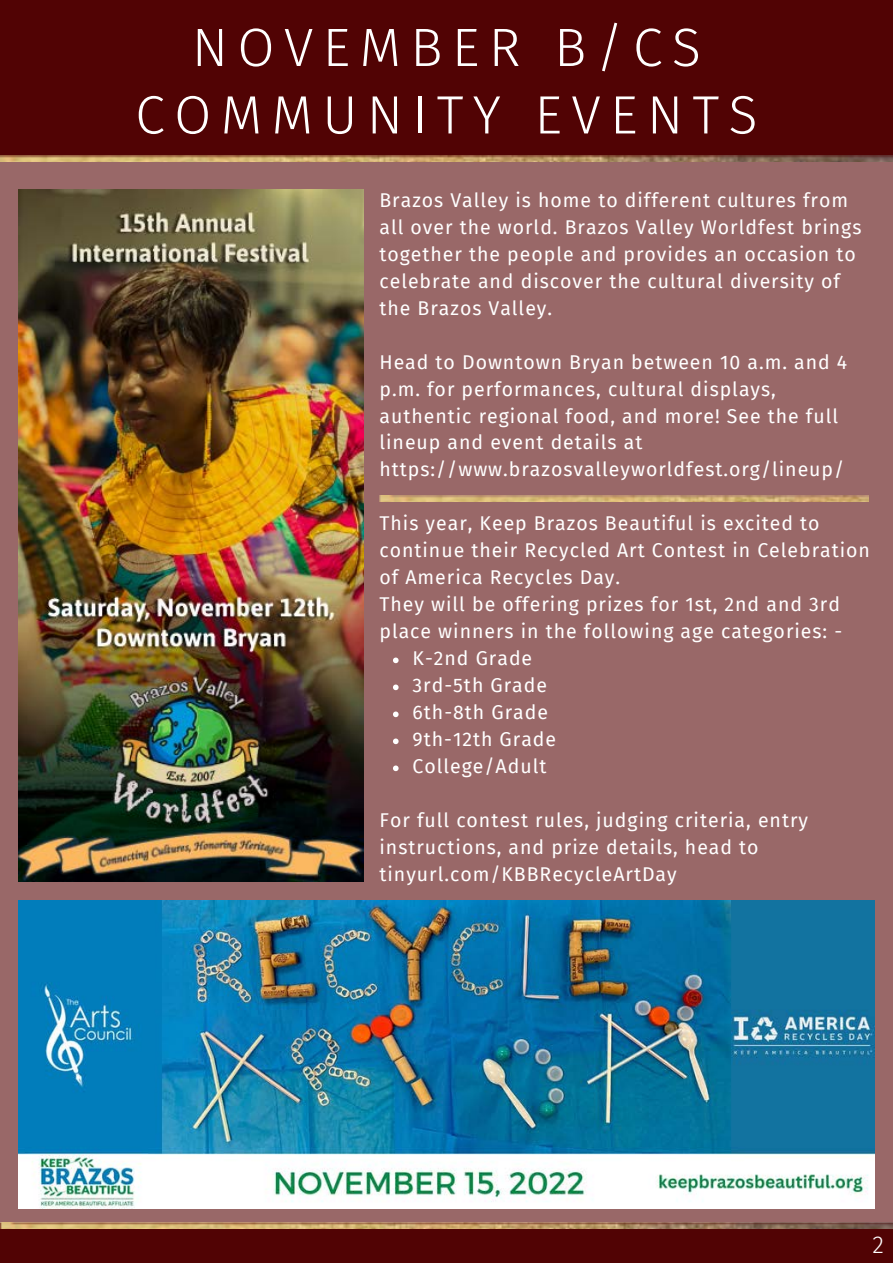
<style>
.page{position:relative;width:893px;height:1264px;background:#fff}
.page>*{position:absolute;margin:0;border:0;box-sizing:border-box;transform-origin:0 0}
.t1{font:300 54px/67.5px "Fira Sans";letter-spacing:.17em;color:#fff;text-align:center}
.t2{font:300 24px "Fira Sans";color:#fff}
.t3{font:19.5px/27px "Fira Sans";letter-spacing:.05em;color:#fff}
</style>
<div class="page">
<div style="left:0;top:0;width:892px;height:1262px;background:#510304"></div>
<div style="left:0;top:161px;width:892px;height:1061px;background:#996868"></div>
<img style="left:0;top:1222px;width:892px;height:6px">
<img style="left:18px;top:190px;width:345px;height:691px">
<img style="left:18px;top:900px;width:856px;height:308px">
<svg style="left:393px;top:657px;width:5px;height:6px"></svg>
<svg style="left:393px;top:684px;width:5px;height:6px"></svg>
<svg style="left:393px;top:711px;width:5px;height:6px"></svg>
<svg style="left:393px;top:738px;width:5px;height:6px"></svg>
<svg style="left:393px;top:765px;width:5px;height:6px"></svg>
<img style="left:379px;top:496px;width:489px;height:5px">
<img style="left:0;top:156px;width:892px;height:5px">
<h1 class="t1" style="left:135px;top:14px;width:623px">NOVEMBER B/CS<br>COMMUNITY EVENTS</h1>
<p class="t3" style="left:379px;top:186px;width:483px">Brazos Valley is home to different cultures from all over the world. Brazos Valley Worldfest brings together the people and provides an occasion to celebrate and discover the cultural diversity of the Brazos Valley.</p>
<p class="t3" style="left:379px;top:348px;width:469px">Head to Downtown Bryan between 10 a.m. and 4 p.m. for performances, cultural displays, authentic regional food, and more! See the full lineup and event details at https://www.brazosvalleyworldfest.org/lineup/</p>
<p class="t3" style="left:379px;top:510px;width:492px">This year, Keep Brazos Beautiful is excited to continue their Recycled Art Contest in Celebration of America Recycles Day.<br>They will be offering prizes for 1st, 2nd and 3rd place winners in the following age categories: -</p>
<p class="t3" style="left:412px;top:645px;width:145px">K-2nd Grade<br>3rd-5th Grade<br>6th-8th Grade<br>9th-12th Grade<br>College/Adult</p>
<p class="t3" style="left:379px;top:807px;width:430px">For full contest rules, judging criteria, entry instructions, and prize details, head to tinyurl.com/KBBRecycleArtDay</p>
<p class="t2" style="left:872px;top:1230px;width:13px">2</p>
</div>
